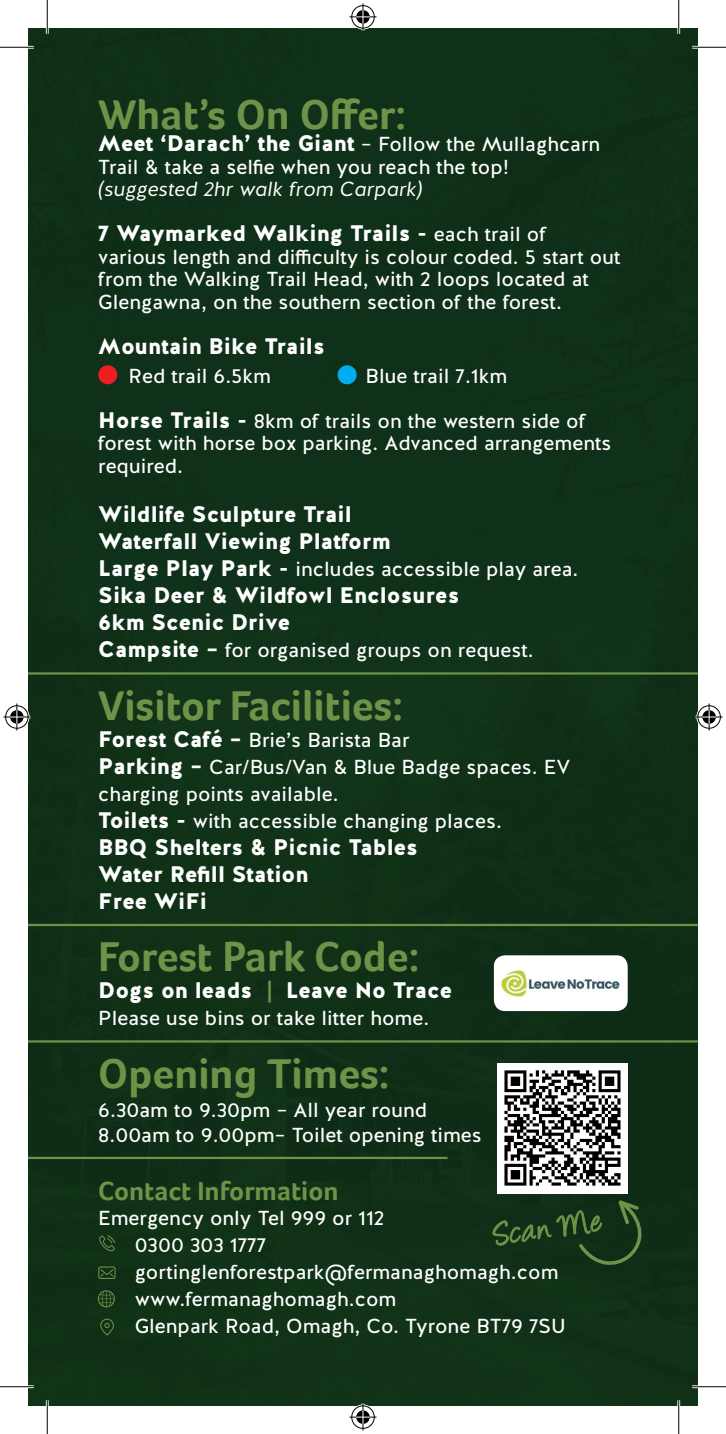
<style>
.page{position:relative;width:726px;height:1434px;background:#fff}
.page>*{position:absolute;margin:0;border:0;box-sizing:border-box;transform-origin:0 0}
.t1{font:700 42.75px "Foco";color:#6e9248}
.t2{font:700 27px "Foco";color:#6e9248}
.t3{font:900 22.5px/27px "Halis GR";color:#fff}
.t4{font:20.25px/27px "Halis GR";color:#fff}
.t5{font:italic 20.25px "Halis GR";color:#fff}
.s1{font-weight:900;font-size:22.5px}
.s2{font-weight:400;font-size:20.25px}
.s3{color:#6e9248}
</style>
<div class="page">
<div style="left:28px;top:28px;width:670px;height:1378px;background:#0f3118"></div>
<svg style="left:491px;top:1185px;width:152px;height:81px;background:#1d3d1f"></svg>
<img style="left:498px;top:1063px;width:130px;height:130px">
<div style="left:338px;top:365px;width:19px;height:19px;background:#00aeef;border-radius:50%"></div>
<div style="left:98px;top:365px;width:19px;height:19px;background:#ee1d23;border-radius:50%"></div>
<svg style="left:100px;top:1319px;width:14px;height:17px"></svg>
<svg style="left:99px;top:1235px;width:16px;height:16px"></svg>
<svg style="left:98px;top:1266px;width:18px;height:13px"></svg>
<img style="left:494px;top:955px;width:134px;height:56px">
<hr style="left:28px;top:672px;width:670px;height:3px;background:#6e9248">
<hr style="left:28px;top:1040px;width:670px;height:2px;background:#6e9248">
<hr style="left:28px;top:924px;width:670px;height:2px;background:#6e9248">
<hr style="left:28px;top:1157px;width:419px;height:2px;background:#6e9248">
<svg style="left:98px;top:1290px;width:17px;height:17px"></svg>
<hr style="left:0;top:46px;width:34px;height:3px;background:#fff">
<hr style="left:692px;top:46px;width:34px;height:3px;background:#fff">
<hr style="left:0;top:1385px;width:34px;height:3px;background:#fff">
<hr style="left:692px;top:1385px;width:34px;height:3px;background:#fff">
<hr style="left:46px;top:0;width:3px;height:34px;background:#fff">
<hr style="left:46px;top:1400px;width:3px;height:34px;background:#fff">
<hr style="left:677px;top:0;width:3px;height:34px;background:#fff">
<hr style="left:677px;top:1400px;width:3px;height:34px;background:#fff">
<hr style="left:0;top:47px;width:34px;height:1px;background:#000">
<hr style="left:692px;top:47px;width:34px;height:1px;background:#000">
<hr style="left:0;top:1386px;width:34px;height:1px;background:#000">
<hr style="left:692px;top:1386px;width:34px;height:1px;background:#000">
<hr style="left:47px;top:0;width:1px;height:34px;background:#000">
<hr style="left:47px;top:1400px;width:1px;height:34px;background:#000">
<hr style="left:678px;top:0;width:1px;height:34px;background:#000">
<hr style="left:678px;top:1400px;width:1px;height:34px;background:#000">
<svg style="left:349px;top:3px;width:27px;height:27px"></svg>
<svg style="left:349px;top:1403px;width:27px;height:27px"></svg>
<svg style="left:3px;top:703px;width:27px;height:27px"></svg>
<svg style="left:696px;top:703px;width:27px;height:27px"></svg>
<h1 class="t1" style="left:98px;top:89px;width:309px">What’s On Offer:</h1>
<p class="t4" style="left:98px;top:133px;width:503px;line-height:22.5px"><span class="s1">Meet ‘Darach’ the Giant</span> – Follow the Mullaghcarn<br>Trail &amp; take a selfie when you reach the top!</p>
<p class="t5" style="left:98px;top:176px;width:325px">(suggested 2hr walk from Carpark)</p>
<p class="t3" style="left:98px;top:220px;width:450px">7 Waymarked Walking Trails - <span class="s2">each trail of</span></p>
<p class="t4" style="left:98px;top:246px;width:524px;line-height:22.5px">various length and difficulty is colour coded. 5 start out from the Walking Trail Head, with 2 loops located at<br>Glengawna, on the southern section of the forest.</p>
<p class="t3" style="left:98px;top:333px;width:228px">Mountain Bike Trails</p>
<p class="t4" style="left:129px;top:363px;width:144px">Red trail 6.5km</p>
<p class="t4" style="left:366px;top:363px;width:143px">Blue trail 7.1km</p>
<p class="t4" style="left:98px;top:410px;width:515px;line-height:22.5px"><span class="s1">Horse Trails -</span> 8km of trails on the western side of forest with horse box parking. Advanced arrangements required.</p>
<p class="t3" style="left:98px;top:502px;width:294px">Wildlife Sculpture Trail<br>Waterfall Viewing Platform</p>
<p class="t4" style="left:98px;top:556px;width:482px"><span class="s1">Large Play Park -</span> includes accessible play area.</p>
<p class="t3" style="left:98px;top:583px;width:363px">Sika Deer &amp; Wildfowl Enclosures<br>6km Scenic Drive</p>
<p class="t4" style="left:98px;top:637px;width:437px"><span class="s1">Campsite –</span> for organised groups on request.</p>
<h1 class="t1" style="left:98px;top:680px;width:306px">Visitor Facilities:</h1>
<p class="t4" style="left:98px;top:727px;width:474px"><span class="s1">Forest Café –</span> Brie’s Barista Bar<br><span class="s1">Parking –</span> Car/Bus/Van &amp; Blue Badge spaces. EV charging points available.<br><span class="s1">Toilets -</span> with accessible changing places.</p>
<p class="t3" style="left:98px;top:834px;width:321px">BBQ Shelters &amp; Picnic Tables<br>Water Refill Station<br>Free WiFi</p>
<h1 class="t1" style="left:98px;top:932px;width:323px">Forest Park Code:</h1>
<p class="t3" style="left:98px;top:977px;width:355px">Dogs on leads <span class="s3">|</span> Leave No Trace</p>
<p class="t4" style="left:98px;top:1005px;width:332px">Please use bins or take litter home.</p>
<h1 class="t1" style="left:98px;top:1048px;width:293px">Opening Times:</h1>
<p class="t4" style="left:98px;top:1098px;width:385px;line-height:24.8px">6.30am to 9.30pm – All year round<br>8.00am to 9.00pm– Toilet opening times</p>
<h2 class="t2" style="left:98px;top:1175px;width:242px">Contact Information</h2>
<p class="t4" style="left:135px;top:1205px;width:433px;text-indent:-36px">Emergency only Tel 999 or 112<br>0300 303 1777 gortinglenforestpark@fermanaghomagh.com www.fermanaghomagh.com<br>Glenpark Road, Omagh, Co. Tyrone BT79 7SU</p>
</div>
